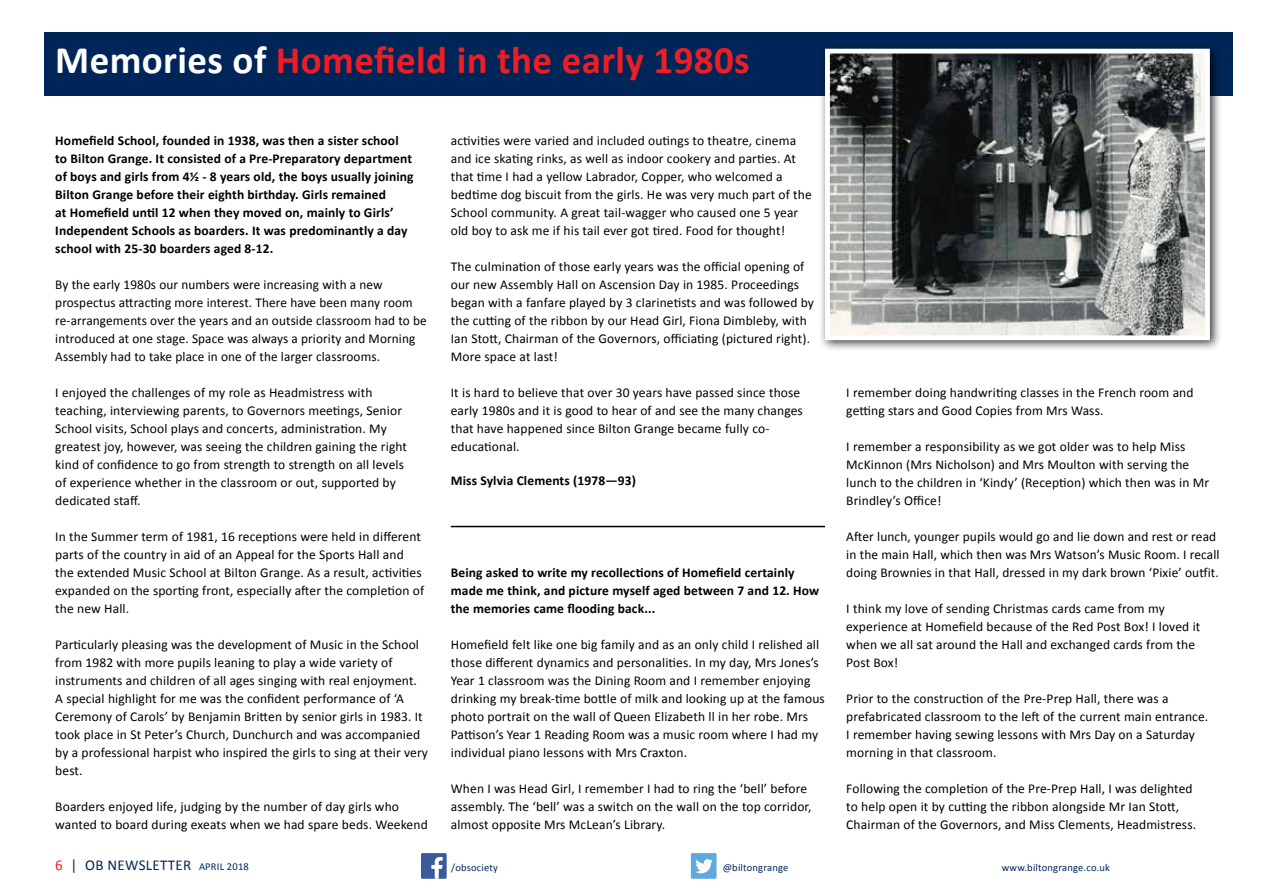
<style>
.page{position:relative;width:1263px;height:893px;background:#fff}
.page>*{position:absolute;margin:0;border:0;box-sizing:border-box;transform-origin:0 0}
.t1{font:700 39px "Calibri";letter-spacing:.01em;color:#ed1d24}
.t2{font:15px "Calibri";letter-spacing:.02em;color:#002659}
.t3{font:13.5px/18px "Calibri";letter-spacing:.01em;color:#000}
.t4{font:700 13.5px/18px "Calibri";letter-spacing:.01em;color:#000}
.t5{font:10.5px "Calibri";letter-spacing:.02em;color:#002659}
.s1{color:#fff}
.s2{color:#ed1d24}
.s3{font-size:10.5px}
</style>
<div class="page">
<div style="left:45px;top:32px;width:1188px;height:64px;background:#002659"></div>
<div style="left:421px;top:853px;width:26px;height:26px;background:#3c5a99"></div>
<svg style="left:431px;top:857px;width:12px;height:22px"></svg>
<div style="left:691px;top:853px;width:25px;height:26px;background:#5fa9dd"></div>
<svg style="left:695px;top:859px;width:18px;height:14px"></svg>
<hr style="left:451px;top:526px;width:374px;height:1px;background:#000">
<div style="left:819px;top:43px;width:403px;height:309px;background:#000;opacity:.75"></div>
<img style="left:831px;top:55px;width:373px;height:279px">
<div style="left:825px;top:49px;width:385px;height:291px;border:5px solid #fff"></div>
<h1 class="t1" style="left:55px;top:36px;width:696px"><span class="s1">Memories of</span> Homefield in the early 1980s</h1>
<p class="t4" style="left:55px;top:131px;width:360px">Homefield School, founded in 1938, was then a sister school to Bilton Grange. It consisted of a Pre-Preparatory department of boys and girls from 4½ - 8 years old, the boys usually joining Bilton Grange before their eighth birthday. Girls remained<br>at Homefield until 12 when they moved on, mainly to Girls’ Independent Schools as boarders. It was predominantly a day school with 25-30 boarders aged 8-12.</p>
<p class="t3" style="left:55px;top:276px;width:373px">By the early 1980s our numbers were increasing with a new prospectus attracting more interest. There have been many room re-arrangements over the years and an outside classroom had to be introduced at one stage. Space was always a priority and Morning Assembly had to take place in one of the larger classrooms.</p>
<p class="t3" style="left:55px;top:384px;width:353px">I enjoyed the challenges of my role as Headmistress with teaching, interviewing parents, to Governors meetings, Senior School visits, School plays and concerts, administration. My greatest joy, however, was seeing the children gaining the right kind of confidence to go from strength to strength on all levels of experience whether in the classroom or out, supported by dedicated staff.</p>
<p class="t3" style="left:55px;top:528px;width:370px">In the Summer term of 1981, 16 receptions were held in different parts of the country in aid of an Appeal for the Sports Hall and the extended Music School at Bilton Grange. As a result, activities expanded on the sporting front, especially after the completion of the new Hall.</p>
<p class="t3" style="left:55px;top:636px;width:374px">Particularly pleasing was the development of Music in the School from 1982 with more pupils leaning to play a wide variety of instruments and children of all ages singing with real enjoyment.<br>A special highlight for me was the confident performance of ‘A Ceremony of Carols’ by Benjamin Britten by senior girls in 1983. It took place in St Peter’s Church, Dunchurch and was accompanied by a professional harpist who inspired the girls to sing at their very best.</p>
<p class="t3" style="left:55px;top:798px;width:374px">Boarders enjoyed life, judging by the number of day girls who wanted to board during exeats when we had spare beds. Weekend</p>
<p class="t3" style="left:451px;top:131px;width:363px">activities were varied and included outings to theatre, cinema and ice skating rinks, as well as indoor cookery and parties. At that time I had a yellow Labrador, Copper, who welcomed a bedtime dog biscuit from the girls. He was very much part of the School community. A great tail-wagger who caused one 5 year old boy to ask me if his tail ever got tired. Food for thought!</p>
<p class="t3" style="left:451px;top:257px;width:365px">The culmination of those early years was the official opening of our new Assembly Hall on Ascension Day in 1985. Proceedings began with a fanfare played by 3 clarinetists and was followed by the cutting of the ribbon by our Head Girl, Fiona Dimbleby, with Ian Stott, Chairman of the Governors, officiating (pictured right).<br>More space at last!</p>
<p class="t3" style="left:451px;top:383px;width:354px">It is hard to believe that over 30 years have passed since those early 1980s and it is good to hear of and see the many changes that have happened since Bilton Grange became fully co&shy;educational.</p>
<p class="t4" style="left:451px;top:470px;width:187px">Miss Sylvia Clements (1978—93)</p>
<p class="t4" style="left:451px;top:563px;width:370px">Being asked to write my recollections of Homefield certainly made me think, and picture myself aged between 7 and 12. How the memories came flooding back...</p>
<p class="t3" style="left:451px;top:635px;width:376px">Homefield felt like one big family and as an only child I relished all those different dynamics and personalities. In my day, Mrs Jones’s Year 1 classroom was the Dining Room and I remember enjoying drinking my break-time bottle of milk and looking up at the famous photo portrait on the wall of Queen Elizabeth ll in her robe. Mrs Pattison’s Year 1 Reading Room was a music room where I had my individual piano lessons with Mrs Craxton.</p>
<p class="t3" style="left:451px;top:779px;width:362px">When I was Head Girl, I remember I had to ring the ‘bell’ before assembly. The ‘bell’ was a switch on the wall on the top corridor, almost opposite Mrs McLean’s Library.</p>
<p class="t3" style="left:846px;top:383px;width:349px">I remember doing handwriting classes in the French room and getting stars and Good Copies from Mrs Wass.</p>
<p class="t3" style="left:846px;top:437px;width:364px">I remember a responsibility as we got older was to help Miss McKinnon (Mrs Nicholson) and Mrs Moulton with serving the lunch to the children in ‘Kindy’ (Reception) which then was in Mr Brindley’s Office!</p>
<p class="t3" style="left:846px;top:528px;width:375px">After lunch, younger pupils would go and lie down and rest or read in the main Hall, which then was Mrs Watson’s Music Room. I recall doing Brownies in that Hall, dressed in my dark brown ‘Pixie’ outfit.</p>
<p class="t3" style="left:846px;top:600px;width:356px">I think my love of sending Christmas cards came from my experience at Homefield because of the Red Post Box! I loved it when we all sat around the Hall and exchanged cards from the Post Box!</p>
<p class="t3" style="left:846px;top:690px;width:363px">Prior to the construction of the Pre-Prep Hall, there was a prefabricated classroom to the left of the current main entrance.<br>I remember having sewing lessons with Mrs Day on a Saturday morning in that classroom.</p>
<p class="t3" style="left:846px;top:780px;width:351px">Following the completion of the Pre-Prep Hall, I was delighted to help open it by cutting the ribbon alongside Mr Ian Stott,<br>Chairman of the Governors, and Miss Clements, Headmistress.</p>
<p class="t2" style="left:55px;top:860px;width:195px"><span class="s2">6</span> | OB NEWSLETTER <span class="s3">APRIL 2018</span></p>
<p class="t5" style="left:451px;top:860px;width:48px">/obsociety</p>
<p class="t5" style="left:723px;top:860px;width:67px">@biltongrange</p>
<p class="t5" style="left:1002px;top:860px;width:110px">www.biltongrange.co.uk</p>
</div>
